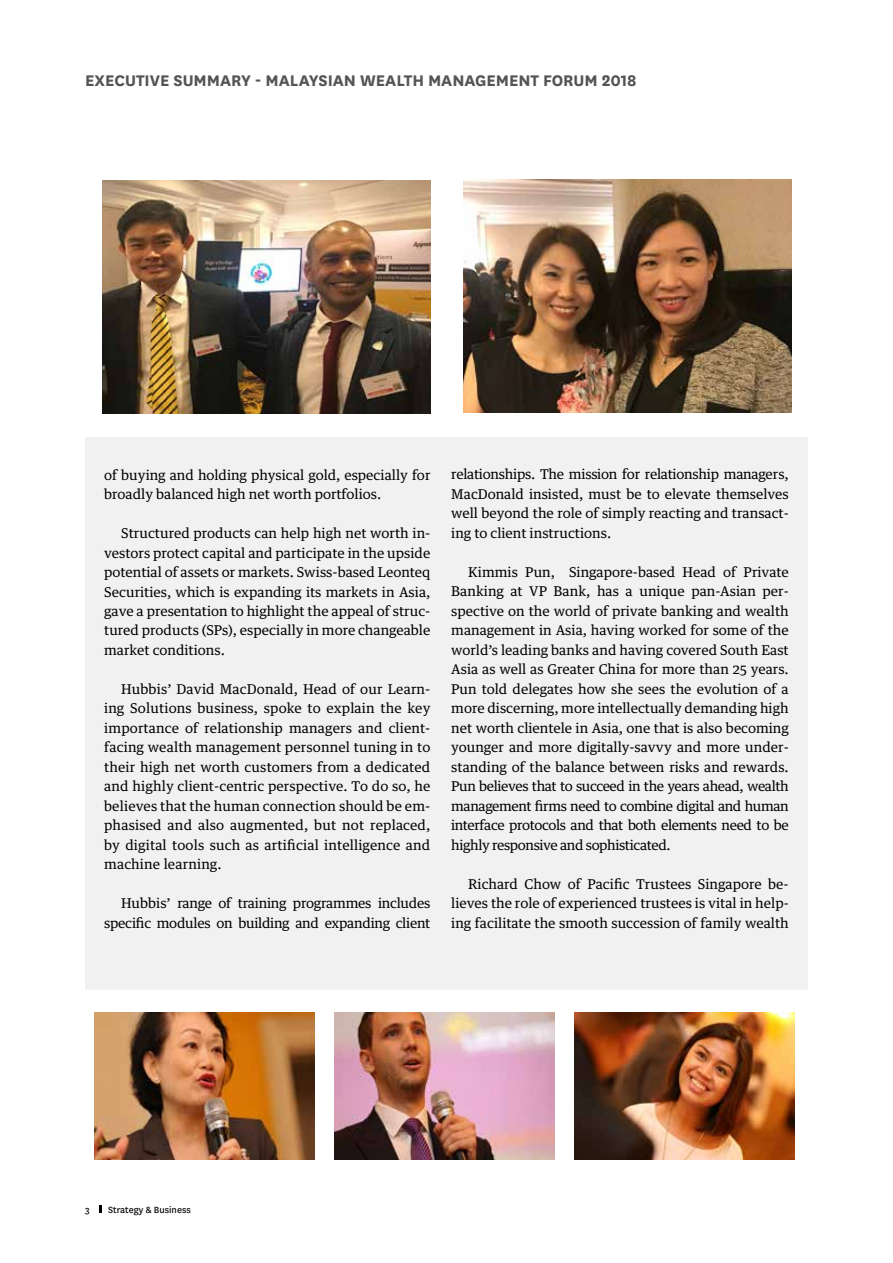
<style>
.page{position:relative;width:893px;height:1263px;background:#fff}
.page>*{position:absolute;margin:0;border:0;box-sizing:border-box;transform-origin:0 0}
.t1{font:700 18px "National";letter-spacing:-.005em;color:#545456}
.t2{font:13.5px/19.5px "Guardian Text Egyp";color:#000;text-align:justify}
.t3{font:13.5px/19.5px "Guardian Text Egyp";letter-spacing:-.02em;color:#000;text-align:right}
.t4{font:10.5px "National";color:#000}
</style>
<div class="page">
<svg style="left:99px;top:1205px;width:2px;height:8px"></svg>
<div style="left:86px;top:157px;width:722px;height:833px;background:#f1f1f2"></div>
<div style="left:85px;top:157px;width:723px;height:280px;background:#fff"></div>
<img style="left:102px;top:181px;width:328px;height:232px">
<img style="left:463px;top:180px;width:329px;height:232px">
<img style="left:94px;top:1013px;width:220px;height:146px">
<img style="left:334px;top:1013px;width:220px;height:146px">
<img style="left:574px;top:1013px;width:220px;height:146px">
<h1 class="t1" style="left:85px;top:67px;width:553px">EXECUTIVE SUMMARY - MALAYSIAN WEALTH MANAGEMENT FORUM 2018</h1>
<p class="t2" style="left:104px;top:463px;width:328px">of buying and holding physical gold, especially for broadly balanced high net worth portfolios.</p>
<p class="t2" style="left:104px;top:522px;width:328px;text-indent:17px">Structured products can help high net worth in&shy;vestors protect capital and participate in the upside potential of assets or markets. Swiss-based Leonteq Securities, which is expanding its markets in Asia, gave a presentation to highlight the appeal of struc&shy;tured products (SPs), especially in more changeable market conditions.</p>
<p class="t2" style="left:104px;top:678px;width:328px;text-indent:17px">Hubbis’ David MacDonald, Head of our Learn&shy;ing Solutions business, spoke to explain the key importance of relationship managers and client&shy;facing wealth management personnel tuning in to their high net worth customers from a dedicated and highly client-centric perspective. To do so, he believes that the human connection should be em&shy;phasised and also augmented, but not replaced, by digital tools such as artificial intelligence and machine learning.</p>
<p class="t3" style="left:104px;top:892px;width:328px">Hubbis’ range of training programmes includes specific modules on building and expanding client</p>
<p class="t2" style="left:451px;top:463px;width:339px">relationships. The mission for relationship managers, MacDonald insisted, must be to elevate themselves well beyond the role of simply reacting and transact&shy;ing to client instructions.</p>
<p class="t2" style="left:451px;top:561px;width:339px;text-indent:17px">Kimmis Pun, Singapore-based Head of Private Banking at VP Bank, has a unique pan-Asian per&shy;spective on the world of private banking and wealth management in Asia, having worked for some of the world’s leading banks and having covered South East Asia as well as Greater China for more than 25 years.<br>Pun told delegates how she sees the evolution of a more discerning, more intellectually demanding high net worth clientele in Asia, one that is also becoming younger and more digitally-savvy and more under&shy;standing of the balance between risks and rewards.<br>Pun believes that to succeed in the years ahead, wealth management firms need to combine digital and human interface protocols and that both elements need to be highly responsive and sophisticated.</p>
<p class="t2" style="left:451px;top:873px;width:339px;text-indent:17px">Richard Chow of Pacific Trustees Singapore be&shy;lieves the role of experienced trustees is vital in help&shy;ing facilitate the smooth succession of family wealth</p>
<p class="t4" style="left:85px;top:1202px;width:6px">3</p>
<p class="t4" style="left:108px;top:1202px;width:84px">Strategy &amp; Business</p>
</div>
